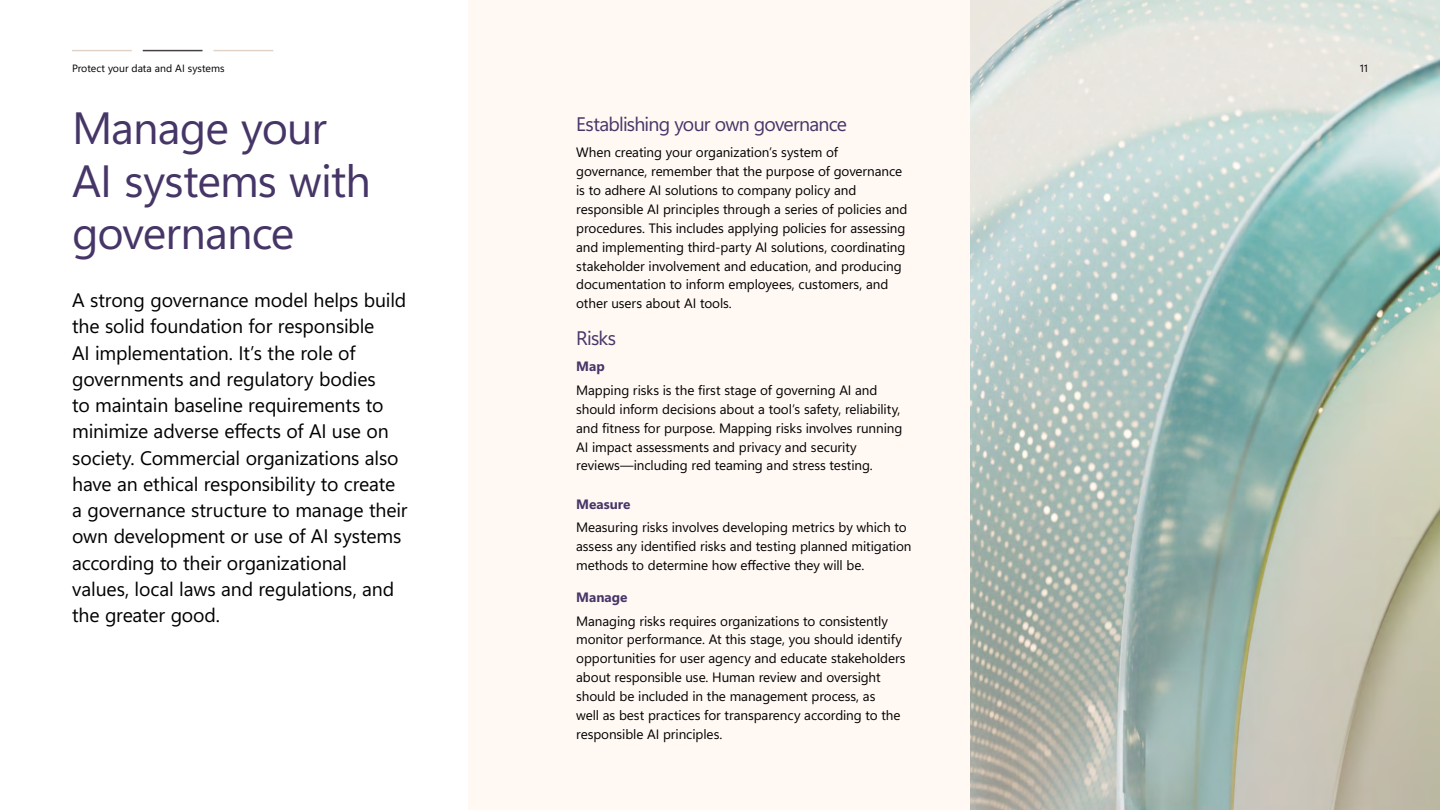
<style>
.page{position:relative;width:1440px;height:810px;background:#fff}
.page>*{position:absolute;margin:0;border:0;box-sizing:border-box;transform-origin:0 0}
.H1_Purple_60{font:45px/52.5px "Segoe Sans a 8000";letter-spacing:-.02em;color:#463668}
.Large_body_copy_26{font:19.5px/26.2px "Segoe Sans a 8000";letter-spacing:-.01em;color:#000}
.H3{font:19.5px "Segoe Sans a 8000";letter-spacing:-.04em;color:#463668}
.Body_Copy{font:13.5px/18.9px "Segoe Sans a 8000";letter-spacing:-.005em;color:#000}
.Purple_bold_18{font:13.5px "Segoe Sans a 8000 2 bc 0000";color:#463668}
.Page{font:10.5px "Segoe Sans a 8000";letter-spacing:-.005em;color:#000}
</style>
<div class="page">
<div style="left:468px;top:0;width:972px;height:810px;background:#fff8f3"></div>
<hr style="left:214px;top:50px;width:59px;height:1px;background:#e1d3c7">
<img style="left:970px;top:0;width:470px;height:810px">
<hr style="left:143px;top:50px;width:60px;height:1px;background:#454142">
<hr style="left:72px;top:50px;width:60px;height:1px;background:#e1d3c7">
<p class="Page" style="left:72px;top:61px;width:154px">Protect your data and AI systems</p>
<p class="Page" style="left:1360px;top:61px;width:9px">11</p>
<p class="H1_Purple_60" style="left:72px;top:101px;width:300px">Manage your<br>AI systems with governance</p>
<p class="Large_body_copy_26" style="left:72px;top:287px;width:337px">A strong governance model helps build the solid foundation for responsible<br>AI implementation. It’s the role of governments and regulatory bodies<br>to maintain baseline requirements to minimize adverse effects of AI use on society. Commercial organizations also have an ethical responsibility to create a governance structure to manage their own development or use of AI systems according to their organizational values, local laws and regulations, and the greater good.</p>
<p class="H3" style="left:576px;top:110px;width:272px">Establishing your own governance</p>
<p class="Body_Copy" style="left:576px;top:143px;width:333px">When creating your organization’s system of governance, remember that the purpose of governance is to adhere AI solutions to company policy and responsible AI principles through a series of policies and procedures. This includes applying policies for assessing and implementing third-party AI solutions, coordinating stakeholder involvement and education, and producing documentation to inform employees, customers, and other users about AI tools.</p>
<p class="H3" style="left:576px;top:325px;width:41px">Risks</p>
<p class="Purple_bold_18" style="left:576px;top:357px;width:30px">Map</p>
<p class="Body_Copy" style="left:576px;top:380px;width:328px">Mapping risks is the first stage of governing AI and should inform decisions about a tool’s safety, reliability, and fitness for purpose. Mapping risks involves running AI impact assessments and privacy and security reviews—including red teaming and stress testing.</p>
<p class="Purple_bold_18" style="left:576px;top:494px;width:56px">Measure</p>
<p class="Body_Copy" style="left:576px;top:518px;width:337px">Measuring risks involves developing metrics by which to assess any identified risks and testing planned mitigation methods to determine how effective they will be.</p>
<p class="Purple_bold_18" style="left:576px;top:588px;width:53px">Manage</p>
<p class="Body_Copy" style="left:576px;top:611px;width:331px">Managing risks requires organizations to consistently monitor performance. At this stage, you should identify opportunities for user agency and educate stakeholders about responsible use. Human review and oversight should be included in the management process, as<br>well as best practices for transparency according to the responsible AI principles.</p>
</div>
